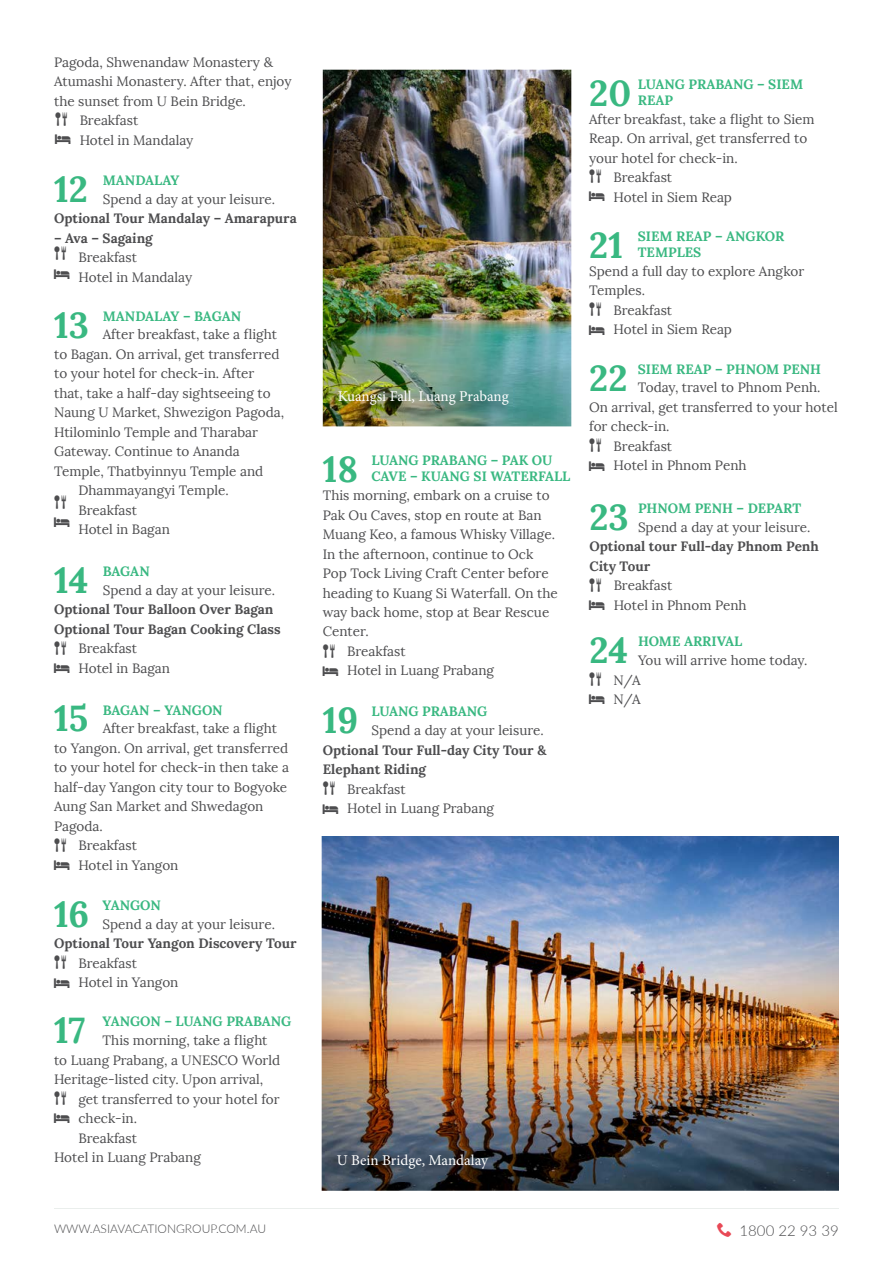
<style>
.page{position:relative;width:893px;height:1263px;background:#fff}
.page>*{position:absolute;margin:0;border:0;box-sizing:border-box;transform-origin:0 0}
.t1{font:700 36px "Lora";color:#39b881}
.t2{font:15px "Minion Pro";color:#fff}
.t3{font:300 15px "Lato";color:#4d4d4f}
.t4{font:13.5px/19.5px "Lora";color:#4d4d4f}
.t5{font:700 13.5px/19.5px "Lora";color:#4d4d4f}
.t6{font:700 13.5px/16.2px "Lora";color:#39b881}
.t7{font:13.5px "Ico Moon Free";color:#4d4d4f}
.t8{font:300 12px "Lato";color:#4d4d4f}
.s1{color:#e84956}
</style>
<div class="page">
<img style="left:322px;top:836px;width:517px;height:355px">
<img style="left:326px;top:1152px;width:165px;height:29px">
<img style="left:323px;top:70px;width:248px;height:356px">
<img style="left:327px;top:387px;width:185px;height:30px">
<hr style="left:54px;top:1208px;width:785px;height:1px;background:#eaeeec">
<p class="t4" style="left:54px;top:52px;width:220px">Pagoda, Shwenandaw Monastery &amp;</p>
<p class="t4" style="left:54px;top:72px;width:239px">Atumashi Monastery. After that, enjoy</p>
<p class="t4" style="left:54px;top:91px;width:193px">the sunset from U Bein Bridge.</p>
<p class="t4" style="left:80px;top:111px;width:60px">Breakfast</p>
<p class="t4" style="left:80px;top:130px;width:115px">Hotel in Mandalay</p>
<p class="t7" style="left:55px;top:112px;width:15px">▲□□</p>
<h1 class="t1" style="left:54px;top:166px;width:35px">12</h1>
<p class="t6" style="left:103px;top:172px;width:78px">MANDALAY</p>
<p class="t4" style="left:103px;top:189px;width:174px">Spend a day at your leisure.</p>
<p class="t5" style="left:54px;top:209px;width:244px">Optional Tour Mandalay – Amarapura</p>
<p class="t5" style="left:54px;top:228px;width:100px">– Ava – Sagaing</p>
<p class="t4" style="left:79px;top:248px;width:115px">Breakfast<br>Hotel in Mandalay</p>
<p class="t7" style="left:54px;top:247px;width:15px">▲□□</p>
<h1 class="t1" style="left:54px;top:301px;width:36px">13</h1>
<p class="t6" style="left:103px;top:308px;width:140px">MANDALAY – BAGAN</p>
<p class="t4" style="left:103px;top:325px;width:176px">After breakfast, take a flight</p>
<p class="t4" style="left:54px;top:344px;width:227px">to Bagan. On arrival, get transferred</p>
<p class="t4" style="left:54px;top:364px;width:202px">to your hotel for check-in. After</p>
<p class="t4" style="left:54px;top:383px;width:218px">that, take a half-day sightseeing to</p>
<p class="t4" style="left:54px;top:403px;width:232px">Naung U Market, Shwezigon Pagoda,</p>
<p class="t4" style="left:54px;top:422px;width:205px">Htilominlo Temple and Tharabar</p>
<p class="t4" style="left:54px;top:442px;width:187px">Gateway. Continue to Ananda</p>
<p class="t4" style="left:54px;top:461px;width:211px">Temple, Thatbyinnyu Temple and</p>
<p class="t4" style="left:79px;top:481px;width:152px">Dhammayangyi Temple.</p>
<p class="t4" style="left:79px;top:500px;width:60px">Breakfast</p>
<p class="t4" style="left:79px;top:520px;width:93px">Hotel in Bagan</p>
<p class="t7" style="left:54px;top:495px;width:15px">▲□□</p>
<h1 class="t1" style="left:54px;top:556px;width:36px">14</h1>
<p class="t6" style="left:103px;top:563px;width:49px">BAGAN</p>
<p class="t4" style="left:103px;top:580px;width:174px">Spend a day at your leisure.</p>
<p class="t5" style="left:54px;top:599px;width:228px">Optional Tour Balloon Over Bagan<br>Optional Tour Bagan Cooking Class</p>
<p class="t4" style="left:79px;top:639px;width:93px">Breakfast<br>Hotel in Bagan</p>
<p class="t7" style="left:54px;top:641px;width:15px">▲□□</p>
<h1 class="t1" style="left:54px;top:695px;width:36px">15</h1>
<p class="t6" style="left:103px;top:701px;width:121px">BAGAN – YANGON</p>
<p class="t4" style="left:103px;top:719px;width:176px">After breakfast, take a flight</p>
<p class="t4" style="left:54px;top:738px;width:235px">to Yangon. On arrival, get transferred</p>
<p class="t4" style="left:54px;top:758px;width:236px">to your hotel for check-in then take a</p>
<p class="t4" style="left:54px;top:777px;width:235px">half-day Yangon city tour to Bogyoke</p>
<p class="t4" style="left:54px;top:797px;width:211px">Aung San Market and Shwedagon</p>
<p class="t4" style="left:54px;top:816px;width:50px">Pagoda.</p>
<p class="t4" style="left:78px;top:836px;width:60px">Breakfast</p>
<p class="t4" style="left:78px;top:855px;width:102px">Hotel in Yangon</p>
<p class="t7" style="left:54px;top:838px;width:15px">▲□□</p>
<h1 class="t1" style="left:54px;top:890px;width:37px">16</h1>
<p class="t6" style="left:103px;top:897px;width:60px">YANGON</p>
<p class="t7" style="left:54px;top:956px;width:15px">▲□□</p>
<p class="t4" style="left:103px;top:914px;width:174px">Spend a day at your leisure.</p>
<p class="t5" style="left:54px;top:933px;width:244px">Optional Tour Yangon Discovery Tour</p>
<p class="t4" style="left:78px;top:953px;width:102px">Breakfast<br>Hotel in Yangon</p>
<h1 class="t1" style="left:54px;top:1007px;width:33px">17</h1>
<p class="t6" style="left:103px;top:1013px;width:190px">YANGON – LUANG PRABANG</p>
<p class="t4" style="left:54px;top:1030px;width:228px;text-indent:49px">This morning, take a flight to Luang Prabang, a UNESCO World<br>Heritage-listed city. Upon arrival,</p>
<p class="t4" style="left:78px;top:1089px;width:203px">get transferred to your hotel for</p>
<p class="t4" style="left:78px;top:1108px;width:60px">check-in.</p>
<p class="t4" style="left:78px;top:1128px;width:60px">Breakfast</p>
<p class="t4" style="left:54px;top:1147px;width:148px">Hotel in Luang Prabang</p>
<p class="t7" style="left:54px;top:1091px;width:15px">▲□□</p>
<p class="t2" style="left:338px;top:386px;width:172px">Kuangsi Fall, Luang Prabang</p>
<h1 class="t1" style="left:323px;top:446px;width:37px">18</h1>
<p class="t6" style="left:371px;top:452px;width:200px">LUANG PRABANG – PAK OU<br>CAVE – KUANG SI WATERFALL</p>
<p class="t4" style="left:323px;top:486px;width:228px">This morning, embark on a cruise to</p>
<p class="t4" style="left:323px;top:505px;width:220px">Pak Ou Caves, stop en route at Ban</p>
<p class="t4" style="left:323px;top:524px;width:234px">Muang Keo, a famous Whisky Village.</p>
<p class="t4" style="left:323px;top:544px;width:212px">In the afternoon, continue to Ock</p>
<p class="t4" style="left:323px;top:563px;width:227px">Pop Tock Living Craft Center before</p>
<p class="t4" style="left:323px;top:583px;width:237px">heading to Kuang Si Waterfall. On the</p>
<p class="t4" style="left:323px;top:602px;width:228px">way back home, stop at Bear Rescue</p>
<p class="t4" style="left:323px;top:622px;width:47px">Center.</p>
<p class="t4" style="left:347px;top:641px;width:60px">Breakfast</p>
<p class="t4" style="left:347px;top:661px;width:148px">Hotel in Luang Prabang</p>
<p class="t7" style="left:323px;top:644px;width:15px">▲□□</p>
<h1 class="t1" style="left:323px;top:697px;width:37px">19</h1>
<p class="t6" style="left:371px;top:703px;width:117px">LUANG PRABANG</p>
<p class="t4" style="left:371px;top:721px;width:174px">Spend a day at your leisure.</p>
<p class="t5" style="left:323px;top:740px;width:225px">Optional Tour Full-day City Tour &amp;<br>Elephant Riding</p>
<p class="t4" style="left:347px;top:779px;width:148px">Breakfast<br>Hotel in Luang Prabang</p>
<p class="t7" style="left:323px;top:781px;width:15px">▲□□</p>
<h1 class="t1" style="left:589px;top:70px;width:44px">20</h1>
<p class="t6" style="left:638px;top:76px;width:167px">LUANG PRABANG – SIEM<br>REAP</p>
<p class="t4" style="left:589px;top:109px;width:227px">After breakfast, take a flight to Siem</p>
<p class="t4" style="left:589px;top:129px;width:220px">Reap. On arrival, get transferred to</p>
<p class="t4" style="left:589px;top:148px;width:150px">your hotel for check-in.</p>
<p class="t4" style="left:614px;top:168px;width:60px">Breakfast</p>
<p class="t4" style="left:614px;top:187px;width:120px">Hotel in Siem Reap</p>
<p class="t7" style="left:589px;top:169px;width:15px">▲□□</p>
<h1 class="t1" style="left:589px;top:222px;width:35px">21</h1>
<p class="t6" style="left:638px;top:228px;width:148px">SIEM REAP – ANGKOR<br>TEMPLES</p>
<p class="t4" style="left:589px;top:261px;width:217px">Spend a full day to explore Angkor</p>
<p class="t4" style="left:589px;top:281px;width:57px">Temples.</p>
<p class="t4" style="left:614px;top:300px;width:60px">Breakfast</p>
<p class="t4" style="left:614px;top:320px;width:120px">Hotel in Siem Reap</p>
<p class="t7" style="left:589px;top:303px;width:15px">▲□□</p>
<h1 class="t1" style="left:589px;top:354px;width:40px">22</h1>
<p class="t6" style="left:638px;top:361px;width:185px">SIEM REAP – PHNOM PENH</p>
<p class="t4" style="left:638px;top:378px;width:184px">Today, travel to Phnom Penh.</p>
<p class="t4" style="left:589px;top:397px;width:250px">On arrival, get transferred to your hotel</p>
<p class="t4" style="left:589px;top:417px;width:82px">for check-in.</p>
<p class="t4" style="left:614px;top:436px;width:60px">Breakfast</p>
<p class="t4" style="left:614px;top:456px;width:134px">Hotel in Phnom Penh</p>
<p class="t7" style="left:589px;top:439px;width:15px">▲□□</p>
<h1 class="t1" style="left:589px;top:493px;width:41px">23</h1>
<p class="t6" style="left:638px;top:500px;width:165px">PHNOM PENH – DEPART</p>
<p class="t4" style="left:638px;top:517px;width:174px">Spend a day at your leisure.</p>
<p class="t5" style="left:589px;top:536px;width:231px">Optional tour Full-day Phnom Penh<br>City Tour</p>
<p class="t4" style="left:614px;top:576px;width:134px">Breakfast<br>Hotel in Phnom Penh</p>
<p class="t7" style="left:589px;top:578px;width:15px">▲□□</p>
<h1 class="t1" style="left:589px;top:627px;width:40px">24</h1>
<p class="t6" style="left:638px;top:633px;width:106px">HOME ARRIVAL</p>
<p class="t7" style="left:589px;top:672px;width:15px">▲□□</p>
<p class="t4" style="left:614px;top:651px;width:195px;text-indent:24px">You will arrive home today.<br>N/A<br>N/A</p>
<p class="t2" style="left:337px;top:1150px;width:153px">U Bein Bridge, Mandalay</p>
<p class="t8" style="left:54px;top:1220px;width:214px">WWW.ASIAVACATIONGROUP.COM.AU</p>
<p class="t3" style="left:717px;top:1220px;width:123px"><span class="s1">□■</span> 1800 22 93 39</p>
</div>
